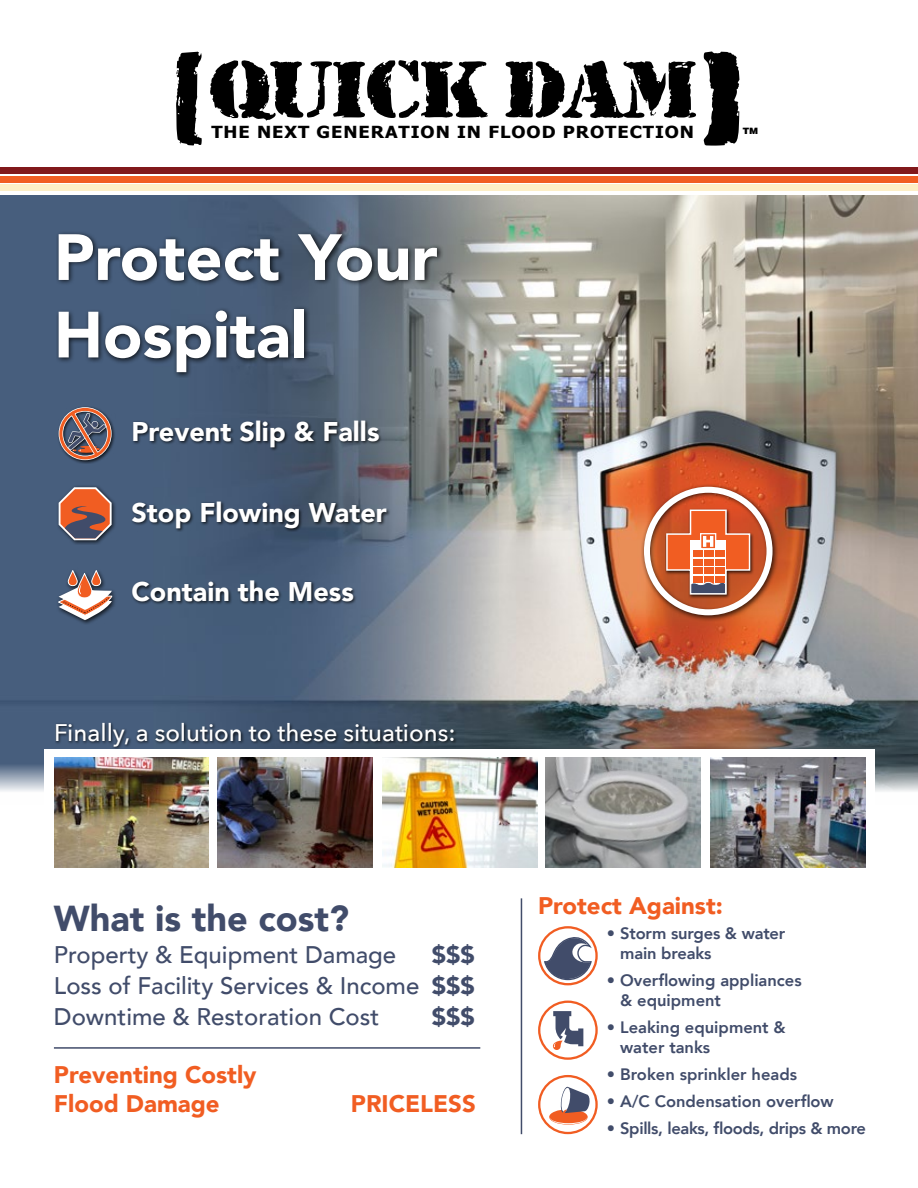
<style>
.page{position:relative;width:918px;height:1188px;background:#fff}
.page>*{position:absolute;margin:0;border:0;box-sizing:border-box;transform-origin:0 0}
.t1{font:900 64.5px/77.6px "Avenir";color:#fff}
.t2{font:900 36px "Avenir";color:#414c6a}
.t3{font:900 27px "Avenir";color:#fff}
.t4{font:500 24px/31.5px "Avenir";color:#414c6a;text-align:justify}
.t5{font:900 24px/28.8px "Avenir";color:#f15d22}
.t6{font:500 24px "Avenir Next";color:#fff}
.t7{font:900 24px "Avenir";color:#414c6a}
.t8{font:700 16.8px "Tahoma";letter-spacing:.05em;color:#000;scale:1.09 1}
.t9{font:800 16.5px/19.8px "Avenir";color:#414c6a}
.t10{font:800 16.5px "Avenir";letter-spacing:-.02em;color:#414c6a}
.t11{font:900 8.7px "Swiss 721 BT";color:#000;scale:1.09 1}
.s1{font-weight:900}
</style>
<div class="page">
<img style="left:0;top:195px;width:918px;height:560px">
<img style="left:0;top:755px;width:918px;height:37px">
<div style="left:56px;top:232px;width:388px;height:146px;background:#000;opacity:.75"></div>
<div style="left:130px;top:501px;width:261px;height:31px;background:#000;opacity:.75"></div>
<div style="left:130px;top:580px;width:227px;height:25px;background:#000;opacity:.75"></div>
<div style="left:55px;top:721px;width:403px;height:29px;background:#000;opacity:.75"></div>
<div style="left:56px;top:485px;width:61px;height:60px;background:#000;opacity:.75"></div>
<svg style="left:57px;top:486px;width:56px;height:56px;background:#9d665a"></svg>
<div style="left:56px;top:568px;width:61px;height:57px;background:#000;opacity:.75"></div>
<svg style="left:56px;top:571px;width:57px;height:49px"></svg>
<div style="left:641px;top:484px;width:138px;height:138px;background:#000;opacity:.75"></div>
<div style="left:644px;top:487px;width:129px;height:128px;border:6px solid #fff;border-radius:50%"></div>
<div style="left:44px;top:750px;width:830px;height:85px;background:#fff"></div>
<hr style="left:54px;top:1047px;width:426px;height:2px;background:#414c6a">
<hr style="left:521px;top:898px;width:1px;height:236px;background:#414c6a">
<div style="left:131px;top:420px;width:251px;height:31px;background:#000;opacity:.75"></div>
<div style="left:57px;top:405px;width:58px;height:59px;background:#000;opacity:.75"></div>
<svg style="left:56px;top:405px;width:58px;height:57px;background:#77656b"></svg>
<div style="left:665px;top:508px;width:89px;height:91px;background:#000;opacity:.75"></div>
<img style="left:54px;top:757px;width:155px;height:111px">
<img style="left:710px;top:757px;width:155px;height:111px">
<img style="left:545px;top:757px;width:155px;height:111px">
<img style="left:382px;top:757px;width:155px;height:111px">
<img style="left:218px;top:757px;width:154px;height:111px">
<svg style="left:665px;top:509px;width:86px;height:86px;background:#d7734e"></svg>
<div style="left:693px;top:550px;width:9px;height:7px;background:#f15d22"></div>
<div style="left:704px;top:550px;width:9px;height:7px;background:#f15d22"></div>
<div style="left:715px;top:550px;width:9px;height:7px;background:#f15d22"></div>
<div style="left:693px;top:559px;width:9px;height:6px;background:#f15d22"></div>
<div style="left:704px;top:559px;width:9px;height:6px;background:#f15d22"></div>
<div style="left:715px;top:559px;width:9px;height:6px;background:#f15d22"></div>
<div style="left:693px;top:568px;width:9px;height:6px;background:#f15d22"></div>
<div style="left:704px;top:568px;width:9px;height:6px;background:#f15d22"></div>
<div style="left:715px;top:568px;width:9px;height:6px;background:#f15d22"></div>
<div style="left:715px;top:577px;width:9px;height:6px;background:#f15d22"></div>
<div style="left:693px;top:577px;width:9px;height:6px;background:#f15d22"></div>
<div style="left:538px;top:926px;width:60px;height:59px;border:2px solid #f15d22;border-radius:50%"></div>
<svg style="left:543px;top:932px;width:50px;height:49px"></svg>
<div style="left:538px;top:1001px;width:60px;height:59px;border:2px solid #f15d22;border-radius:50%"></div>
<svg style="left:553px;top:1011px;width:30px;height:39px"></svg>
<svg style="left:549px;top:1109px;width:39px;height:16px"></svg>
<div style="left:538px;top:1075px;width:60px;height:59px;border:2px solid #f15d22;border-radius:50%"></div>
<svg style="left:550px;top:1086px;width:40px;height:38px"></svg>
<svg style="left:704px;top:52px;width:35px;height:94px"></svg>
<svg style="left:176px;top:52px;width:26px;height:94px"></svg>
<svg style="left:505px;top:60px;width:191px;height:58px"></svg>
<svg style="left:210px;top:60px;width:278px;height:61px"></svg>
<div style="left:0;top:167px;width:918px;height:6px;background:#81181b"></div>
<div style="left:0;top:176px;width:918px;height:6px;background:#f15d22"></div>
<div style="left:0;top:185px;width:918px;height:6px;background:#fdefc7"></div>
<p class="t8" style="left:211px;top:120px;width:444px">THE NEXT GENERATION IN FLOOD PROTECTION</p>
<p class="t11" style="left:743px;top:126px;width:16px">TM</p>
<h1 class="t1" style="left:54px;top:217px;width:385px">Protect Your<br>Hospital</h1>
<h3 class="t3" style="left:131px;top:408px;width:250px">Prevent Slip &amp; Falls</h3>
<h3 class="t3" style="left:131px;top:489px;width:257px">Stop Flowing Water</h3>
<h3 class="t3" style="left:131px;top:568px;width:224px">Contain the Mess</h3>
<h3 class="t6" style="left:54px;top:712px;width:403px">Finally, a solution to these situations:</h3>
<h2 class="t2" style="left:54px;top:888px;width:297px">What is the cost?</h2>
<h3 class="t4" style="left:54px;top:937px;width:344px">Property &amp; Equipment Damage</h3>
<h3 class="t4" style="left:54px;top:937px;width:422px;text-indent:378px"><span class="s1">$$$ </span>Loss of Facility Services &amp; Income <span class="s1">$$$ </span>Downtime &amp; Restoration Cost</h3>
<h3 class="t7" style="left:432px;top:997px;width:44px">$$$</h3>
<h3 class="t5" style="left:54px;top:1060px;width:204px">Preventing Costly<br>Flood Damage</h3>
<h3 class="t5" style="left:351px;top:1089px;width:126px">PRICELESS</h3>
<h3 class="t5" style="left:538px;top:890px;width:186px">Protect Against:</h3>
<p class="t9" style="left:620px;top:924px;width:167px;text-indent:-13px">• Storm surges &amp; water main breaks</p>
<p class="t9" style="left:620px;top:970px;width:183px;text-indent:-13px">• Overflowing appliances &amp; equipment</p>
<p class="t9" style="left:620px;top:1017px;width:167px;text-indent:-13px">• Leaking equipment &amp; water tanks</p>
<p class="t9" style="left:607px;top:1064px;width:192px">• Broken sprinkler heads</p>
<p class="t9" style="left:607px;top:1091px;width:229px">• A/C Condensation overflow</p>
<p class="t10" style="left:607px;top:1115px;width:261px">• Spills, leaks, floods, drips &amp; more</p>
</div>
